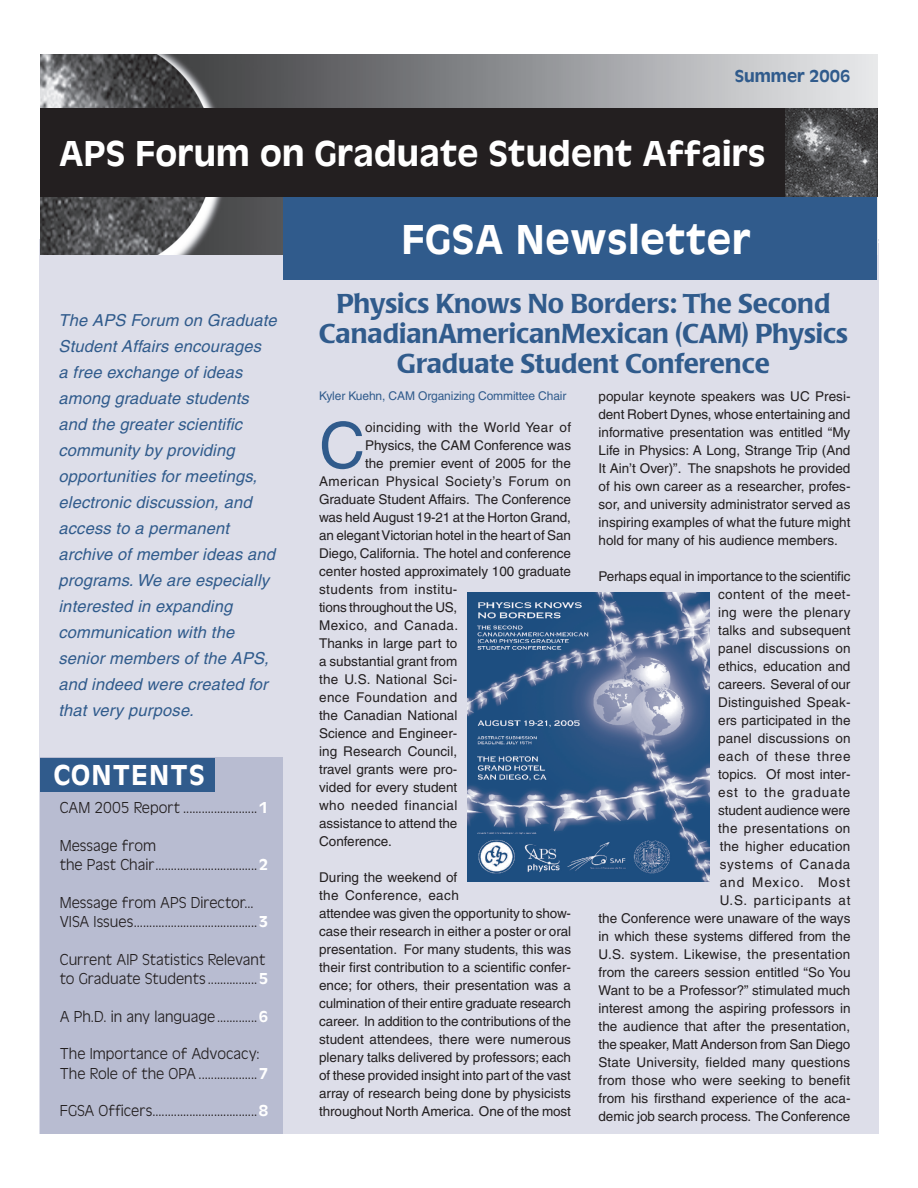
<style>
.page{position:relative;width:918px;height:1188px;background:#fff}
.page>*{position:absolute;margin:0;border:0;box-sizing:border-box;transform-origin:0 0}
.t1{font:63.6px "Helvetica";color:#305b8c}
.t2{font:500 43.5px "Antique Oli T";letter-spacing:.02em;color:#fff}
.t3{font:500 37.5px "Antique Oli T";letter-spacing:.01em;color:#fff}
.t4{font:500 30px "Antique Oli T";letter-spacing:.05em;color:#fff}
.t5{font:500 27px/30px "Poppl Laudatio";color:#305b8c;text-align:center}
.t6{font:500 18px "Antique Oli T";color:#305b8c}
.t7{font:16.5px/19.5px "Antique Oli T Ligh";color:#231f20}
.t8{font:italic 16.5px/26px "Helvetica";letter-spacing:.01em;color:#305b8c}
.t9{font:13.5px/18px "Helvetica";color:#231f20}
.t10{font:13.5px "Helvetica";letter-spacing:.035em;color:#231f20}
.t11{font:13.5px "Helvetica";letter-spacing:.03em;color:#231f20}
.t12{font:13.5px "Helvetica";letter-spacing:.025em;color:#231f20}
.t13{font:13.5px "Helvetica";letter-spacing:.02em;color:#231f20}
.t14{font:12px "Helvetica";letter-spacing:-.01em;color:#305b8c}
.s1{font-family:"Antique Oli T";font-weight:500;color:#fff}
</style>
<div class="page">
<div style="left:39px;top:239px;width:840px;height:895px;background:#dddee9"></div>
<div style="left:40px;top:758px;width:243px;height:376px;background:#b8bcd1"></div>
<div style="left:41px;top:758px;width:174px;height:34px;background:#305b8c"></div>
<hr style="left:300px;top:241px;width:583px;height:2px;background:#fff">
<img style="left:41px;top:54px;width:837px;height:201px">
<div style="left:284px;top:197px;width:594px;height:83px;background:#305b8c"></div>
<div style="left:40px;top:108px;width:838px;height:89px;background:#231f20"></div>
<img style="left:785px;top:108px;width:92px;height:89px">
<img style="left:468px;top:592px;width:241px;height:290px">
<h3 class="t6" style="left:735px;top:66px;width:117px">Summer 2006</h3>
<h3 class="t3" style="left:59px;top:133px;width:708px">APS Forum on Graduate Student Affairs</h3>
<p class="t8" style="left:58px;top:307px;width:220px">The APS Forum on Graduate<br>Student Affairs encourages<br>a free exchange of ideas among graduate students and the greater scientific community by providing opportunities for meetings, electronic discussion, and access to a permanent archive of member ideas and programs. We are especially interested in expanding communication with the senior members of the APS, and indeed were created for that very purpose.</p>
<h3 class="t4" style="left:54px;top:759px;width:152px">CONTENTS</h3>
<p class="t7" style="left:60px;top:798px;width:210px">CAM 2005 Report ........................<span class="s1">1</span></p>
<p class="t7" style="left:60px;top:835px;width:210px">Message from<br>the Past Chair .................................<span class="s1">2</span></p>
<p class="t7" style="left:60px;top:892px;width:210px">Message from APS Director...<br>VISA Issues ........................................<span class="s1">3</span></p>
<p class="t7" style="left:60px;top:949px;width:210px">Current AIP Statistics Relevant to Graduate Students ................<span class="s1">5</span></p>
<p class="t7" style="left:60px;top:1006px;width:210px">A Ph.D. in any language .............<span class="s1">6</span></p>
<p class="t7" style="left:60px;top:1044px;width:210px">The Importance of Advocacy:<br>The Role of the OPA ...................<span class="s1">7</span></p>
<p class="t7" style="left:60px;top:1101px;width:210px">FGSA Officers ..................................<span class="s1">8</span></p>
<h2 class="t2" style="left:402px;top:215px;width:350px">FGSA Newsletter</h2>
<h3 class="t5" style="left:319px;top:289px;width:531px">Physics Knows No Borders: The Second<br>CanadianAmericanMexican (CAM) Physics<br>Graduate Student Conference</h3>
<p class="t14" style="left:319px;top:388px;width:249px">Kyler Kuehn, CAM Organizing Committee Chair</p>
<h1 class="t1" style="left:319px;top:409px;width:47px">C</h1>
<p class="t12" style="left:365px;top:419px;width:208px">oinciding with the World Year of</p>
<p class="t9" style="left:365px;top:436px;width:208px">Physics, the CAM Conference was</p>
<p class="t9" style="left:365px;top:454px;width:207px">the premier event of 2005 for the</p>
<p class="t11" style="left:319px;top:473px;width:253px">American Physical Society’s Forum on</p>
<p class="t9" style="left:319px;top:490px;width:253px">Graduate Student Affairs. The Conference</p>
<p class="t9" style="left:319px;top:508px;width:253px">was held August 19-21 at the Horton Grand,</p>
<p class="t9" style="left:319px;top:526px;width:253px">an elegant Victorian hotel in the heart of San</p>
<p class="t9" style="left:319px;top:544px;width:253px">Diego, California. The hotel and conference</p>
<p class="t9" style="left:319px;top:562px;width:253px">center hosted approximately 100 graduate</p>
<p class="t10" style="left:319px;top:581px;width:140px">students from institu-</p>
<p class="t9" style="left:319px;top:598px;width:140px">tions throughout the US,</p>
<p class="t10" style="left:319px;top:617px;width:141px">Mexico, and Canada.</p>
<p class="t9" style="left:319px;top:634px;width:140px">Thanks in large part to</p>
<p class="t9" style="left:319px;top:652px;width:140px">a substantial grant from</p>
<p class="t13" style="left:319px;top:671px;width:140px">the U.S. National Sci-</p>
<p class="t10" style="left:319px;top:689px;width:140px">ence Foundation and</p>
<p class="t9" style="left:319px;top:706px;width:140px">the Canadian National</p>
<p class="t9" style="left:319px;top:724px;width:140px">Science and Engineer-</p>
<p class="t9" style="left:319px;top:742px;width:140px">ing Research Council,</p>
<p class="t9" style="left:319px;top:760px;width:140px">travel grants were pro-</p>
<p class="t9" style="left:319px;top:778px;width:140px">vided for every student</p>
<p class="t11" style="left:319px;top:797px;width:140px">who needed financial</p>
<p class="t9" style="left:319px;top:814px;width:140px">assistance to attend the</p>
<p class="t9" style="left:319px;top:832px;width:74px">Conference.</p>
<p class="t9" style="left:319px;top:868px;width:254px">During the weekend of<br>the Conference, each<br>attendee was given the opportunity to show&shy;case their research in either a poster or oral presentation. For many students, this was their first contribution to a scientific confer&shy;ence; for others, their presentation was a culmination of their entire graduate research career. In addition to the contributions of the student attendees, there were numerous plenary talks delivered by professors; each of these provided insight into part of the vast array of research being done by physicists throughout North America. One of the most</p>
<p class="t9" style="left:599px;top:387px;width:254px;text-align:justify">popular keynote speakers was UC Presi&shy;dent Robert Dynes, whose entertaining and informative presentation was entitled “My Life in Physics: A Long, Strange Trip (And It Ain’t Over)”. The snapshots he provided of his own career as a researcher, profes&shy;sor, and university administrator served as inspiring examples of what the future might hold for many of his audience members.</p>
<p class="t9" style="left:599px;top:567px;width:254px;text-align:right">Perhaps equal in importance to the scientific content of the meet-<br>ing were the plenary<br>talks and subsequent<br>panel discussions on<br>ethics, education and<br>careers. Several of our<br>Distinguished Speak-<br>ers participated in the<br>panel discussions on<br>each of these three<br>topics. Of most inter-<br>est to the graduate<br>student audience were<br>the presentations on<br>the higher education<br>systems of Canada<br>and Mexico. Most<br>U.S. participants at<br>the Conference were unaware of the ways in which these systems differed from the<br>U.S. system. Likewise, the presentation from the careers session entitled “So You<br>Want to be a Professor?” stimulated much interest among the aspiring professors in the audience that after the presentation, the speaker, Matt Anderson from San Diego<br>State University, fielded many questions from those who were seeking to benefit from his firsthand experience of the aca&shy;demic job search process. The Conference</p>
</div>
